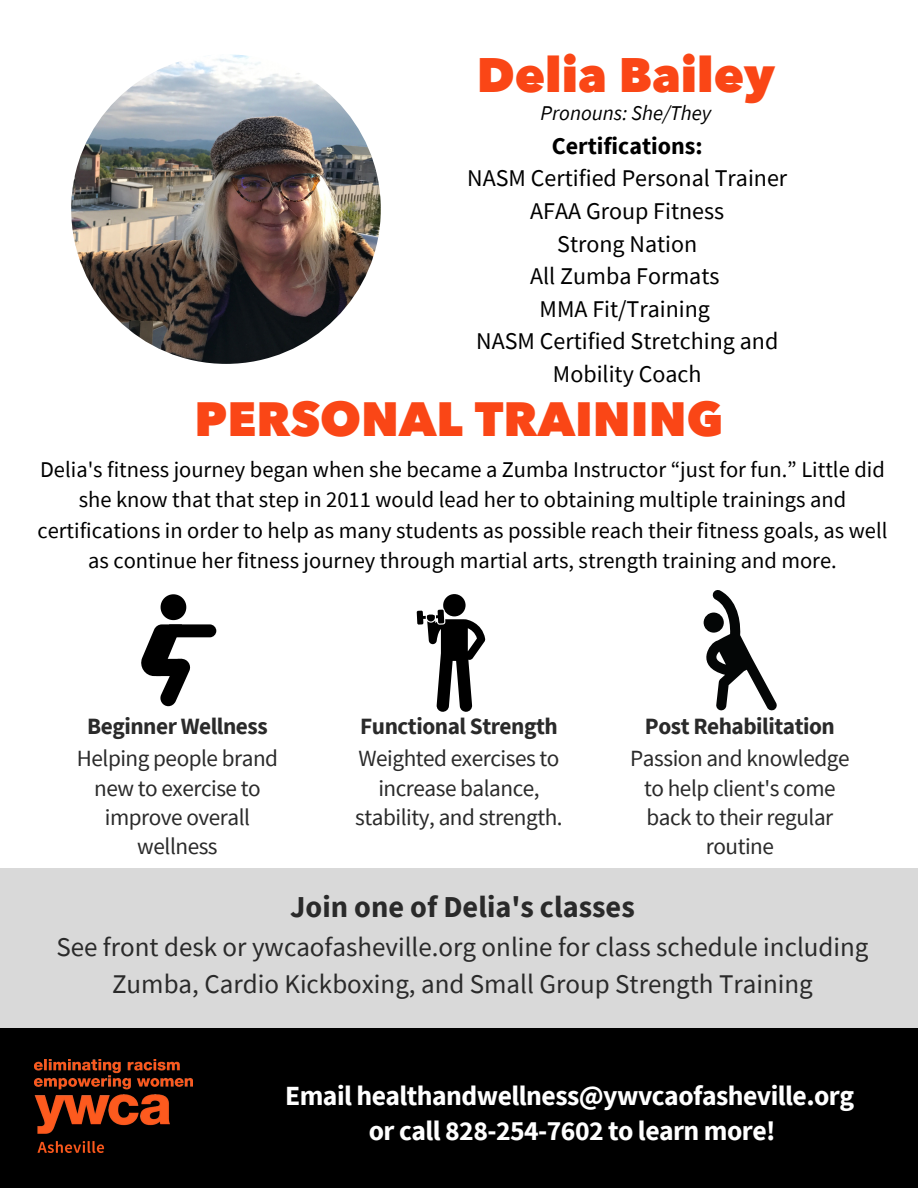
<style>
.page{position:relative;width:918px;height:1188px;background:#fff}
.page>*{position:absolute;margin:0;border:0;box-sizing:border-box;transform-origin:0 0}
.t1{font:800 48.3px "Avenir Next";color:#fa4616}
.t2{font:800 48px "Avenir Next";color:#fa4616}
.t3{font:700 30.3px "Source Sans Pro";color:#2a2a2a}
.t4{font:700 27.75px "Source Sans Pro";letter-spacing:-.02em;color:#fff}
.t5{font:27px/37.2px "Source Sans Pro";color:#2a2a2a;text-align:center}
.t6{font:24px "Source Sans Pro";color:#000}
.t7{font:700 24px "Source Sans Pro";color:#000}
.t8{font:23.25px/29.2px "Source Sans Pro";letter-spacing:-.02em;color:#2a2a2a;text-align:center}
.t9{font:700 23.25px "Source Sans Pro";letter-spacing:-.02em;color:#2a2a2a}
.t10{font:22.5px/30.3px "Source Sans Pro";color:#000;text-align:center}
.t11{font:italic 21px "Source Sans Pro";color:#000}
</style>
<div class="page">
<div style="left:0;top:868px;width:918px;height:166px;background:#d9d9d9"></div>
<svg style="left:141px;top:594px;width:75px;height:112px"></svg>
<svg style="left:417px;top:594px;width:68px;height:118px"></svg>
<svg style="left:704px;top:590px;width:73px;height:120px"></svg>
<div style="left:704px;top:613px;width:20px;height:20px;background:#040606;border-radius:50%"></div>
<div style="left:0;top:1028px;width:918px;height:160px;background:#000"></div>
<img style="left:35px;top:1059px;width:157px;height:94px">
<img style="left:71px;top:54px;width:310px;height:310px;border-radius:50%">
<p class="t1" style="left:477px;top:44px;width:300px">Delia Bailey</p>
<p class="t11" style="left:540px;top:100px;width:172px">Pronouns: She/They</p>
<p class="t7" style="left:552px;top:130px;width:153px">Certifications:</p>
<p class="t6" style="left:467px;top:163px;width:322px">NASM Certified Personal Trainer</p>
<p class="t6" style="left:530px;top:195px;width:196px">AFAA Group Fitness</p>
<p class="t6" style="left:557px;top:228px;width:142px">Strong Nation</p>
<p class="t6" style="left:530px;top:261px;width:191px">All Zumba Formats</p>
<p class="t6" style="left:540px;top:293px;width:172px">MMA Fit/Training</p>
<p class="t6" style="left:476px;top:326px;width:304px">NASM Certified Stretching and</p>
<p class="t6" style="left:553px;top:358px;width:150px">Mobility Coach</p>
<p class="t2" style="left:195px;top:388px;width:530px">PERSONAL TRAINING</p>
<p class="t10" style="left:37px;top:454px;width:852px">Delia's fitness journey began when she became a Zumba Instructor “just for fun.” Little did she know that that step in 2011 would lead her to obtaining multiple trainings and certifications in order to help as many students as possible reach their fitness goals, as well as continue her fitness journey through martial arts, strength training and more.</p>
<p class="t9" style="left:87px;top:711px;width:182px">Beginner Wellness</p>
<p class="t9" style="left:360px;top:711px;width:199px">Functional Strength</p>
<p class="t9" style="left:645px;top:711px;width:191px">Post Rehabilitation</p>
<p class="t8" style="left:77px;top:743px;width:203px">Helping people brand new to exercise to improve overall wellness</p>
<p class="t8" style="left:355px;top:743px;width:209px">Weighted exercises to increase balance, stability, and strength.</p>
<p class="t8" style="left:630px;top:743px;width:221px">Passion and knowledge to help client's come back to their regular routine</p>
<p class="t3" style="left:290px;top:887px;width:346px">Join one of Delia's classes</p>
<p class="t5" style="left:56px;top:928px;width:814px">See front desk or ywcaofasheville.org online for class schedule including<br>Zumba, Cardio Kickboxing, and Small Group Strength Training</p>
<p class="t4" style="left:285px;top:1078px;width:570px">Email healthandwellness@ywvcaofasheville.org</p>
<p class="t4" style="left:369px;top:1113px;width:408px">or call 828-254-7602 to learn more!</p>
</div>
